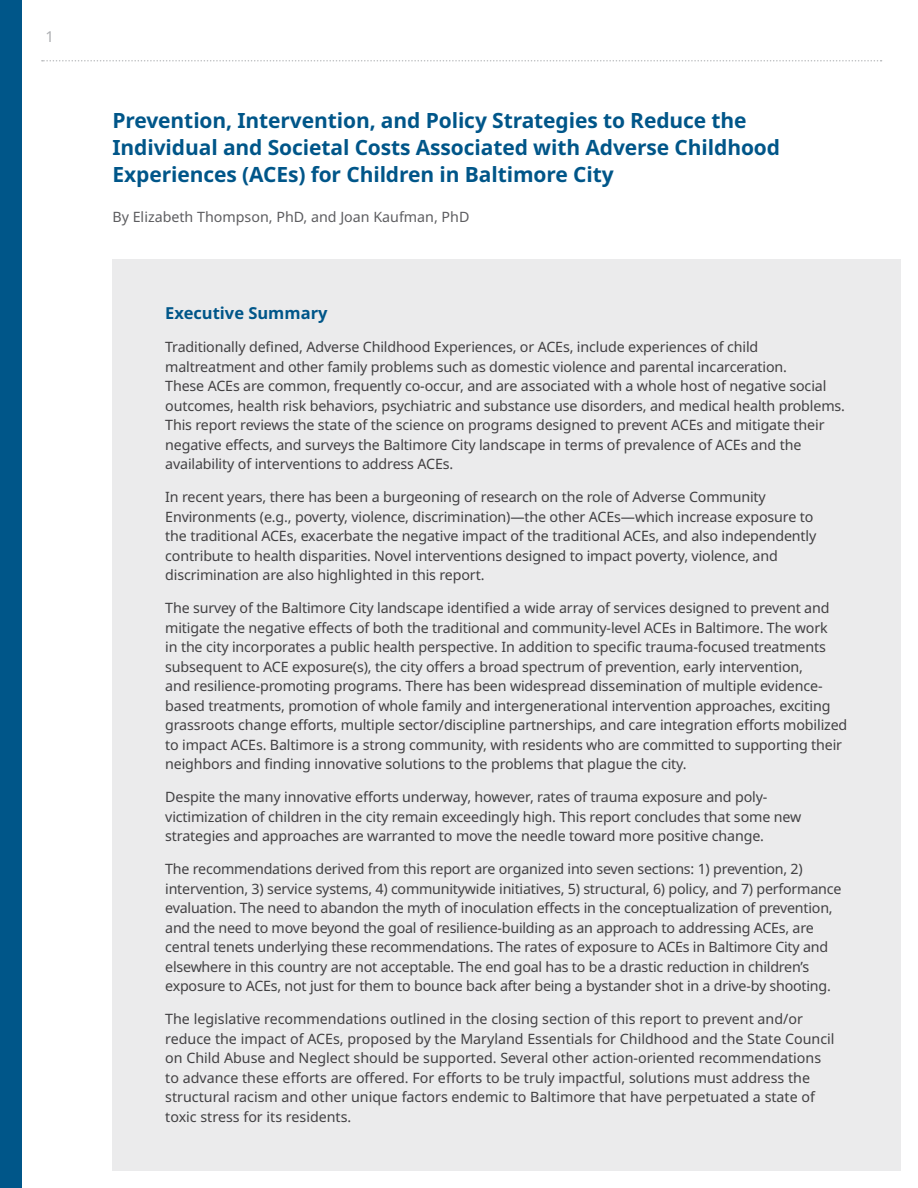
<style>
.page{position:relative;width:918px;height:1188px;background:#fff}
.page>*{position:absolute;margin:0;border:0;box-sizing:border-box;transform-origin:0 0}
.t1{font:700 21px/27px "Noto Sans";letter-spacing:-.005em;color:#005689}
.t2{font:700 16.5px "Noto Sans";color:#005689}
.t3{font:15px "Noto Sans";color:#adafb2}
.t4{font:14.25px/19.5px "Noto Sans";letter-spacing:-.01em;color:#414042}
.t5{font:14.25px "Noto Sans";color:#5d5d60}
</style>
<div class="page">
<svg style="left:42px;top:60px;width:840px;height:2px"></svg>
<div style="left:0;top:0;width:22px;height:1188px;background:#005689"></div>
<div style="left:113px;top:259px;width:788px;height:912px;background:#ebebec"></div>
<p class="t3" style="left:46px;top:26px;width:10px">1</p>
<h1 class="t1" style="left:113px;top:108px;width:669px">Prevention, Intervention, and Policy Strategies to Reduce the<br>Individual and Societal Costs Associated with Adverse Childhood<br>Experiences (ACEs) for Children in Baltimore City</h1>
<p class="t5" style="left:113px;top:207px;width:358px">By Elizabeth Thompson, PhD, and Joan Kaufman, PhD</p>
<p class="t2" style="left:165px;top:302px;width:164px">Executive Summary</p>
<p class="t4" style="left:165px;top:338px;width:681px">Traditionally defined, Adverse Childhood Experiences, or ACEs, include experiences of child maltreatment and other family problems such as domestic violence and parental incarceration.<br>These ACEs are common, frequently co-occur, and are associated with a whole host of negative social outcomes, health risk behaviors, psychiatric and substance use disorders, and medical health problems.<br>This report reviews the state of the science on programs designed to prevent ACEs and mitigate their negative effects, and surveys the Baltimore City landscape in terms of prevalence of ACEs and the availability of interventions to address ACEs.</p>
<p class="t4" style="left:165px;top:488px;width:653px">In recent years, there has been a burgeoning of research on the role of Adverse Community Environments (e.g., poverty, violence, discrimination)—the other ACEs—which increase exposure to the traditional ACEs, exacerbate the negative impact of the traditional ACEs, and also independently contribute to health disparities. Novel interventions designed to impact poverty, violence, and discrimination are also highlighted in this report.</p>
<p class="t4" style="left:165px;top:599px;width:684px">The survey of the Baltimore City landscape identified a wide array of services designed to prevent and mitigate the negative effects of both the traditional and community-level ACEs in Baltimore. The work<br>in the city incorporates a public health perspective. In addition to specific trauma-focused treatments subsequent to ACE exposure(s), the city offers a broad spectrum of prevention, early intervention,<br>and resilience-promoting programs. There has been widespread dissemination of multiple evidence&shy;based treatments, promotion of whole family and intergenerational intervention approaches, exciting grassroots change efforts, multiple sector/discipline partnerships, and care integration efforts mobilized to impact ACEs. Baltimore is a strong community, with residents who are committed to supporting their neighbors and finding innovative solutions to the problems that plague the city.</p>
<p class="t4" style="left:165px;top:788px;width:638px">Despite the many innovative efforts underway, however, rates of trauma exposure and poly&shy;victimization of children in the city remain exceedingly high. This report concludes that some new strategies and approaches are warranted to move the needle toward more positive change.</p>
<p class="t4" style="left:165px;top:860px;width:678px">The recommendations derived from this report are organized into seven sections: 1) prevention, 2) intervention, 3) service systems, 4) communitywide initiatives, 5) structural, 6) policy, and 7) performance evaluation. The need to abandon the myth of inoculation effects in the conceptualization of prevention, and the need to move beyond the goal of resilience-building as an approach to addressing ACEs, are central tenets underlying these recommendations. The rates of exposure to ACEs in Baltimore City and elsewhere in this country are not acceptable. The end goal has to be a drastic reduction in children’s exposure to ACEs, not just for them to bounce back after being a bystander shot in a drive-by shooting.</p>
<p class="t4" style="left:165px;top:1009px;width:671px">The legislative recommendations outlined in the closing section of this report to prevent and/or reduce the impact of ACEs, proposed by the Maryland Essentials for Childhood and the State Council on Child Abuse and Neglect should be supported. Several other action-oriented recommendations to advance these efforts are offered. For efforts to be truly impactful, solutions must address the structural racism and other unique factors endemic to Baltimore that have perpetuated a state of toxic stress for its residents.</p>
</div>
